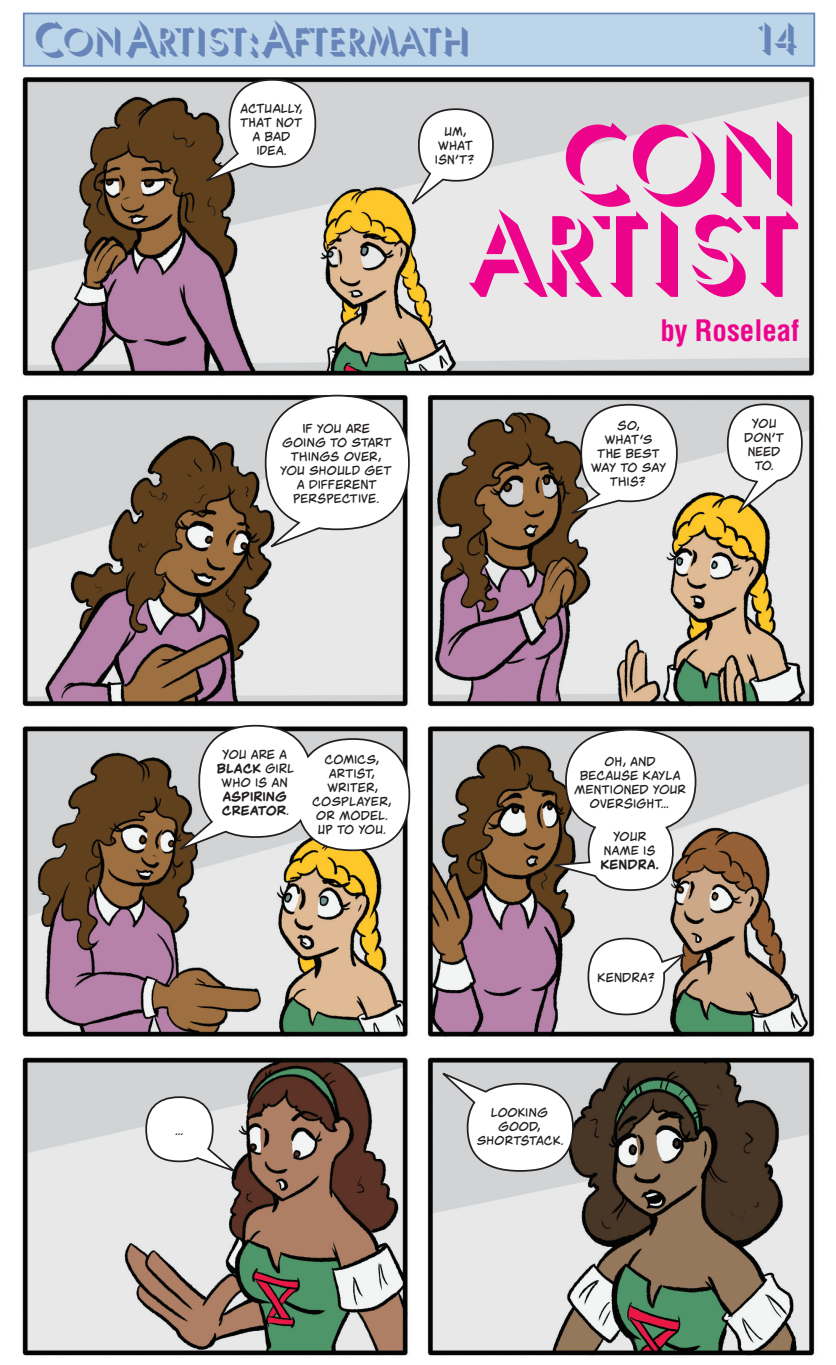
<style>
.page{position:relative;width:836px;height:1365px;background:#fff}
.page>*{position:absolute;margin:0;border:0;box-sizing:border-box;transform-origin:0 0}
.t1{font:113.58px/90px "Chronik";color:#ed028c;text-align:right}
.t2{font:49px "Chronik";color:#6785b8}
.t3{font:42px "Chronik";color:#6785b8}
.t4{font:700 condensed 28.88px "Helvetica LT Std";color:#ed028c}
.t5{font:14.88px/14px "Collect Em All BB";color:#231f20;text-align:center}
.t6{font:700 14.88px/14px "Collect Em All BB";color:#231f20}
.s1{font-weight:700}
.s2{font-weight:400}
</style>
<div class="page">
<img style="left:22px;top:55px;width:794px;height:1301px">
<svg style="left:586px;top:937px;width:105px;height:79px"></svg>
<svg style="left:544px;top:728px;width:153px;height:164px"></svg>
<svg style="left:262px;top:394px;width:148px;height:158px"></svg>
<svg style="left:562px;top:403px;width:116px;height:115px"></svg>
<svg style="left:725px;top:403px;width:78px;height:117px"></svg>
<svg style="left:171px;top:724px;width:240px;height:131px"></svg>
<svg style="left:434px;top:1068px;width:140px;height:105px"></svg>
<svg style="left:144px;top:1095px;width:98px;height:81px"></svg>
<svg style="left:197px;top:78px;width:120px;height:108px"></svg>
<svg style="left:406px;top:107px;width:88px;height:104px"></svg>
<div style="left:23px;top:13px;width:792px;height:54px;background:#bdd5e8;border:2px solid #6785b8"></div>
<h2 class="t2" style="left:34px;top:9px;width:438px">ConArtist:Aftermath</h2>
<h3 class="t3" style="left:759px;top:13px;width:39px">14</h3>
<p class="t5" style="left:240px;top:101px;width:64px">ACTUALLY,<br>THAT NOT<br>A BAD<br>IDEA.</p>
<h1 class="t1" style="left:469px;top:119px;width:332px">CON<br>ARTIST</h1>
<h3 class="t4" style="left:660px;top:312px;width:140px">by Roseleaf</h3>
<p class="t5" style="left:435px;top:125px;width:41px">UM,<br>WHAT<br>ISN’T?</p>
<p class="t5" style="left:280px;top:421px;width:113px">IF YOU ARE<br>GOING TO START<br>THINGS OVER,<br>YOU SHOULD GET<br>A DIFFERENT<br>PERSPECTIVE.</p>
<p class="t5" style="left:591px;top:419px;width:77px">SO,<br>WHAT’S<br>THE BEST<br>WAY TO SAY<br>THIS?</p>
<p class="t5" style="left:744px;top:416px;width:41px">YOU<br>DON’T<br>NEED<br>TO.</p>
<p class="t5" style="left:217px;top:747px;width:79px">YOU ARE A<br><span class="s1">BLACK</span> GIRL<br>WHO IS AN</p>
<p class="t6" style="left:222px;top:789px;width:69px">ASPIRING<br>CREATOR<span class="s2">.</span></p>
<p class="t5" style="left:312px;top:752px;width:81px">COMICS,<br>ARTIST,<br>WRITER,<br>COSPLAYER,<br>OR MODEL.<br>UP TO YOU.</p>
<p class="t5" style="left:175px;top:1123px;width:10px">...</p>
<p class="t5" style="left:574px;top:754px;width:113px">OH, AND<br>BECAUSE KAYLA<br>MENTIONED YOUR<br>OVERSIGHT...</p>
<p class="t5" style="left:603px;top:829px;width:53px">YOUR<br>NAME IS</p>
<p class="t6" style="left:600px;top:857px;width:60px">KENDRA.</p>
<p class="t5" style="left:597px;top:970px;width:59px">KENDRA?</p>
<p class="t5" style="left:476px;top:1105px;width:88px">LOOKING<br>GOOD,<br>SHORTSTACK.</p>
</div>
